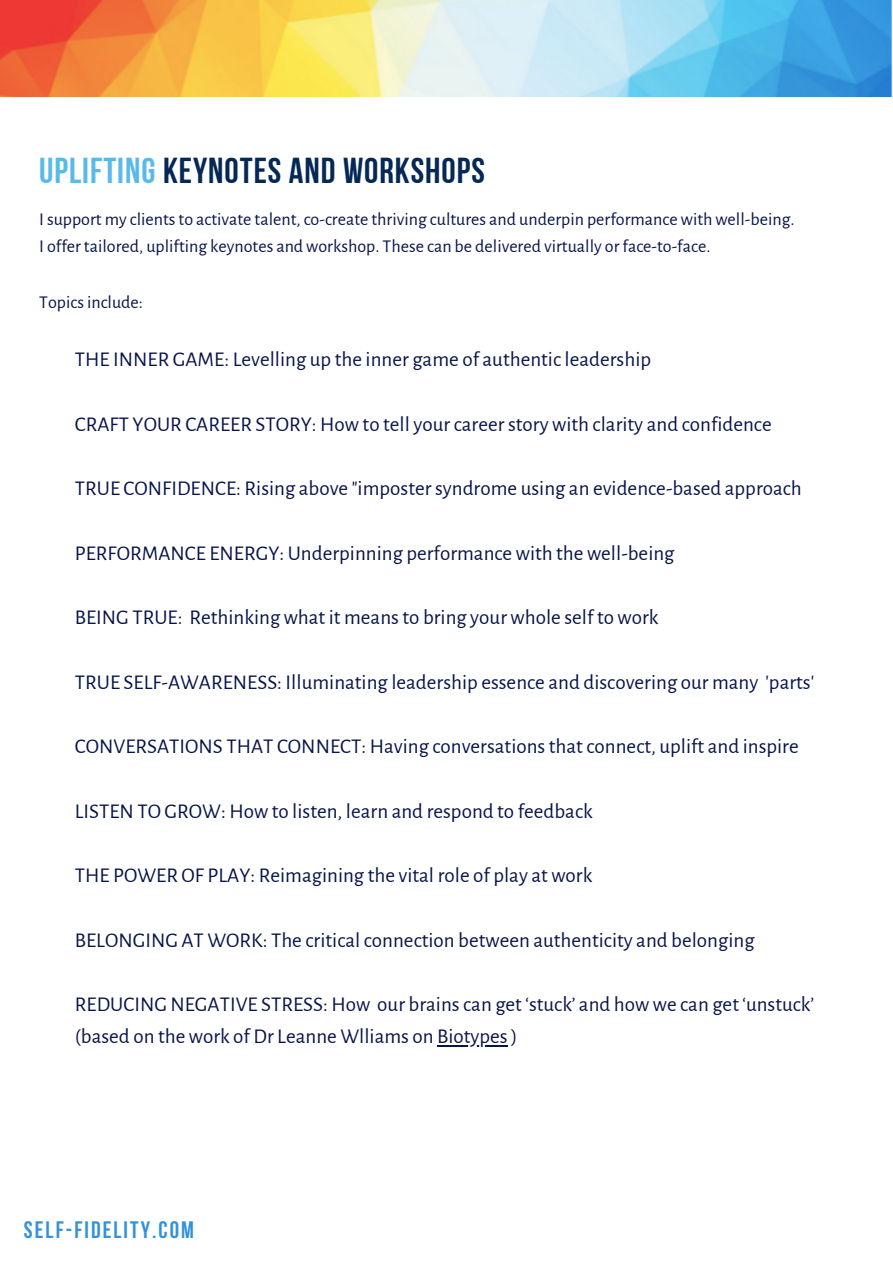
<style>
.page{position:relative;width:893px;height:1264px;background:#fff}
.page>*{position:absolute;margin:0;border:0;box-sizing:border-box;transform-origin:0 0}
.t1{font:36px "Bebas Neue Cyrillic";letter-spacing:.025em;color:#062854}
.t2{font:700 23.7px "Bebas Neue";letter-spacing:.085em;color:#3492da}
.t3{font:21px/32.2px "Alegreya Sans";color:#071449}
.t4{font:18px "Alegreya Sans";color:#071449}
.s1{color:#58baeb}
</style>
<div class="page">
<hr style="left:437px;top:1044px;width:70px;height:2px;background:#071449">
<img style="left:0;top:0;width:892px;height:97px">
<p class="t1" style="left:39px;top:156px;width:447px"><span class="s1">UPLIFTING</span> KEYNOTES AND WOrKSHOPS</p>
<p class="t4" style="left:39px;top:210px;width:756px">I support my clients to activate talent, co-create thriving cultures and underpin performance with well-being.</p>
<p class="t4" style="left:39px;top:238px;width:672px">I offer tailored, uplifting keynotes and workshop. These can be delivered virtually or face-to-face.</p>
<p class="t4" style="left:39px;top:293px;width:105px">Topics include:</p>
<p class="t3" style="left:75px;top:344px;width:577px">THE INNER GAME: Levelling up the inner game of authentic leadership</p>
<p class="t3" style="left:75px;top:408px;width:698px">CRAFT YOUR CAREER STORY: How to tell your career story with clarity and confidence</p>
<p class="t3" style="left:75px;top:473px;width:728px">TRUE CONFIDENCE: Rising above "imposter syndrome using an evidence-based approach</p>
<p class="t3" style="left:75px;top:537px;width:601px">PERFORMANCE ENERGY: Underpinning performance with the well-being</p>
<p class="t3" style="left:75px;top:601px;width:585px">BEING TRUE: Rethinking what it means to bring your whole self to work</p>
<p class="t3" style="left:75px;top:666px;width:740px">TRUE SELF-AWARENESS: Illuminating leadership essence and discovering our many 'parts'</p>
<p class="t3" style="left:75px;top:730px;width:725px">CONVERSATIONS THAT CONNECT: Having conversations that connect, uplift and inspire</p>
<p class="t3" style="left:75px;top:795px;width:519px">LISTEN TO GROW: How to listen, learn and respond to feedback</p>
<p class="t3" style="left:75px;top:859px;width:519px">THE POWER OF PLAY: Reimagining the vital role of play at work</p>
<p class="t3" style="left:75px;top:924px;width:681px">BELONGING AT WORK: The critical connection between authenticity and belonging</p>
<p class="t3" style="left:75px;top:988px;width:740px">REDUCING NEGATIVE STRESS: How our brains can get ‘stuck’ and how we can get ‘unstuck’ (based on the work of Dr Leanne Wlliams on Biotypes )</p>
<p class="t2" style="left:24px;top:1220px;width:171px">SELF-FIDELITY.COM</p>
</div>
